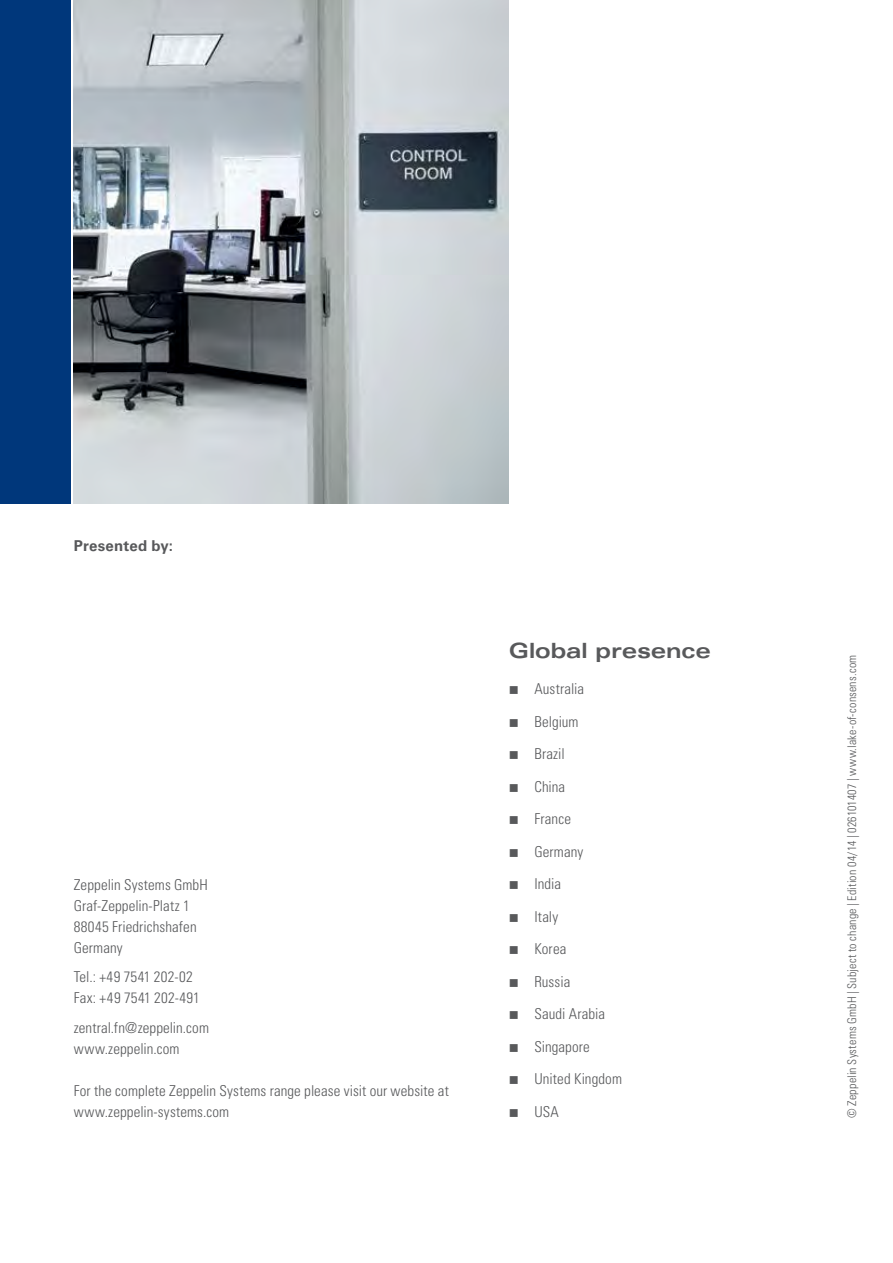
<style>
.page{position:relative;width:893px;height:1263px;background:#fff}
.page>*{position:absolute;margin:0;border:0;box-sizing:border-box;transform-origin:0 0}
.t1{font:700 expanded 21px "Univers LT Std";color:#58595b}
.t2{font:300 condensed 15px/21px "Univers LT Std";letter-spacing:.005em;color:#58595b}
.t3{font:700 15px "Univers LT Std";letter-spacing:.015em;color:#58595b}
.t4{font:300 condensed 12px "Univers LT Std";letter-spacing:.015em;color:#58595b}
</style>
<div class="page">
<div style="left:0;top:0;width:71px;height:503px;background:#00377b"></div>
<img style="left:74px;top:0;width:435px;height:503px">
<p class="t3" style="left:74px;top:537px;width:101px">Presented by:</p>
<p class="t2" style="left:74px;top:874px;width:135px">Zeppelin Systems GmbH<br>Graf-Zeppelin-Platz 1<br>88045 Friedrichshafen<br>Germany</p>
<p class="t2" style="left:74px;top:967px;width:128px">Tel.: +49 7541 202-02<br>Fax: +49 7541 202-491</p>
<p class="t2" style="left:74px;top:1017px;width:137px">zentral.fn@zeppelin.com www.zeppelin.com</p>
<p class="t2" style="left:74px;top:1080px;width:377px">For the complete Zeppelin Systems range please visit our website at www.zeppelin-systems.com</p>
<h1 class="t1" style="left:509px;top:638px;width:204px">G lobal presence</h1>
<p class="t2" style="left:509px;top:678px;width:77px">■ Australia</p>
<p class="t2" style="left:509px;top:711px;width:71px">■ Belgium</p>
<p class="t2" style="left:509px;top:743px;width:57px">■ Brazil</p>
<p class="t2" style="left:509px;top:776px;width:58px">■ China</p>
<p class="t2" style="left:509px;top:808px;width:64px">■ France</p>
<p class="t2" style="left:509px;top:841px;width:76px">■ Germany</p>
<p class="t2" style="left:509px;top:873px;width:54px">■ India</p>
<p class="t2" style="left:509px;top:906px;width:51px">■ Italy</p>
<p class="t2" style="left:509px;top:938px;width:59px">■ Korea</p>
<p class="t2" style="left:509px;top:971px;width:63px">■ Russia</p>
<p class="t2" style="left:509px;top:1003px;width:98px">■ Saudi Arabia</p>
<p class="t2" style="left:509px;top:1036px;width:83px">■ Singapore</p>
<p class="t2" style="left:509px;top:1069px;width:115px">■ United Kingdom</p>
<p class="t2" style="left:509px;top:1101px;width:52px">■ USA</p>
<p class="t4" style="left:844px;top:1118px;width:464px;rotate:-90deg">© Zeppelin Systems GmbH | Subject to change | Edition 04/14 | 026101407 | www.lake-of-consens.com</p>
</div>
